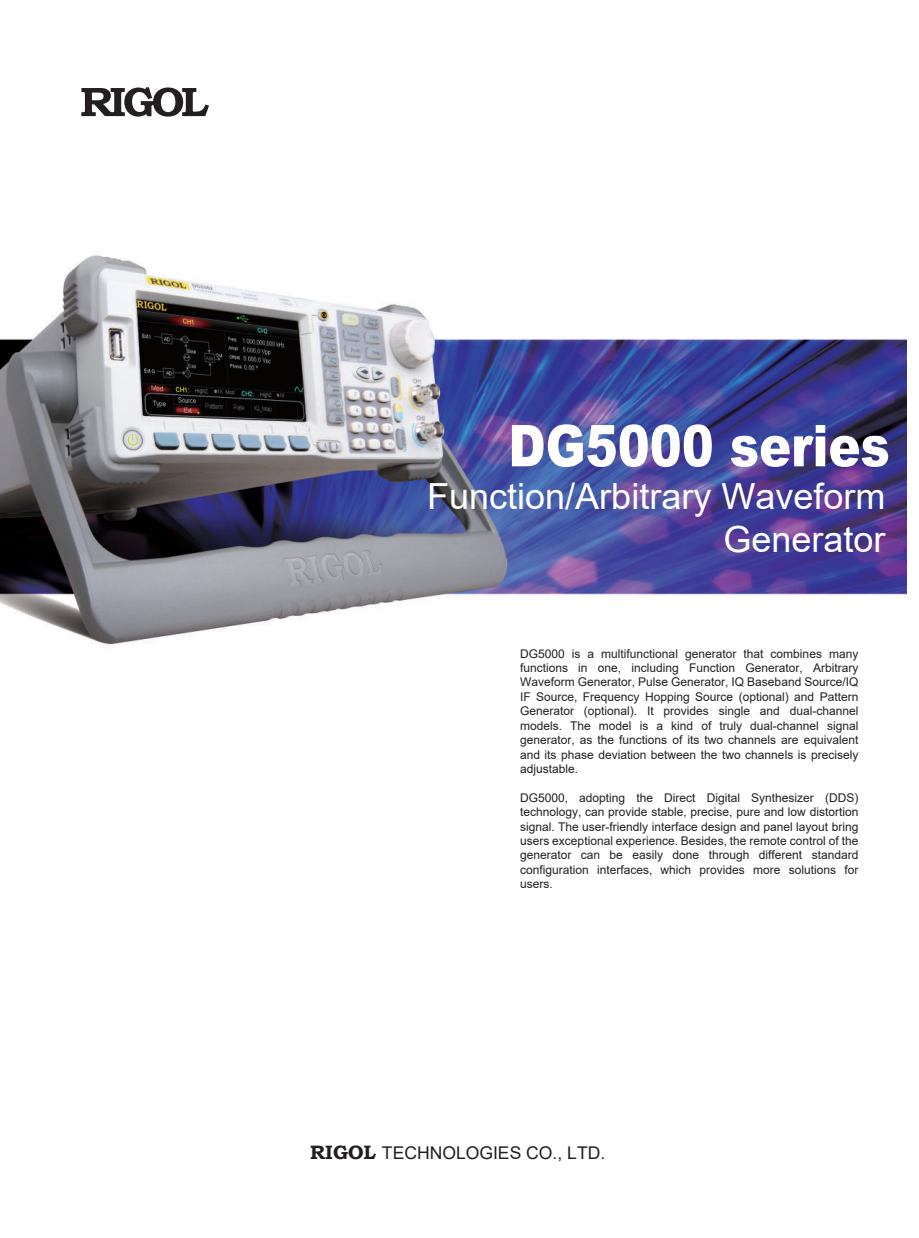
<style>
.page{position:relative;width:919px;height:1238px;background:#fff}
.page>*{position:absolute;margin:0;border:0;box-sizing:border-box;transform-origin:0 0}
.t1{font:36px/43.2px "Arial";color:#fff;text-align:right}
.t2{font:17.55px "Arial";color:#231f20}
.t3{font:12px/14.4px "Arial";color:#231f20;text-align:justify}
.s1{font-family:"Bookman Old Style";font-weight:700;font-size:19.35px}
</style>
<div class="page">
<img style="left:0;top:255px;width:906px;height:391px">
<svg style="left:512px;top:424px;width:199px;height:43px"></svg>
<svg style="left:731px;top:425px;width:157px;height:42px"></svg>
<svg style="left:81px;top:87px;width:128px;height:30px"></svg>
<h1 class="t1" style="left:427px;top:475px;width:460px">Function/Arbitrary Waveform<br>Generator</h1>
<p class="t3" style="left:520px;top:646px;width:340px">DG5000 is a multifunctional generator that combines many functions in one, including Function Generator, Arbitrary Waveform Generator, Pulse Generator, IQ Baseband Source/IQ IF Source, Frequency Hopping Source (optional) and Pattern Generator (optional). It provides single and dual-channel models. The model is a kind of truly dual-channel signal generator, as the functions of its two channels are equivalent and its phase deviation between the two channels is precisely adjustable.</p>
<p class="t3" style="left:520px;top:790px;width:340px">DG5000, adopting the Direct Digital Synthesizer (DDS) technology, can provide stable, precise, pure and low distortion signal. The user-friendly interface design and panel layout bring users exceptional experience. Besides, the remote control of the generator can be easily done through different standard configuration interfaces, which provides more solutions for users.</p>
<h2 class="t2" style="left:310px;top:1140px;width:296px"><span class="s1">RIGOL</span> TECHNOLOGIES CO., LTD.</h2>
</div>
